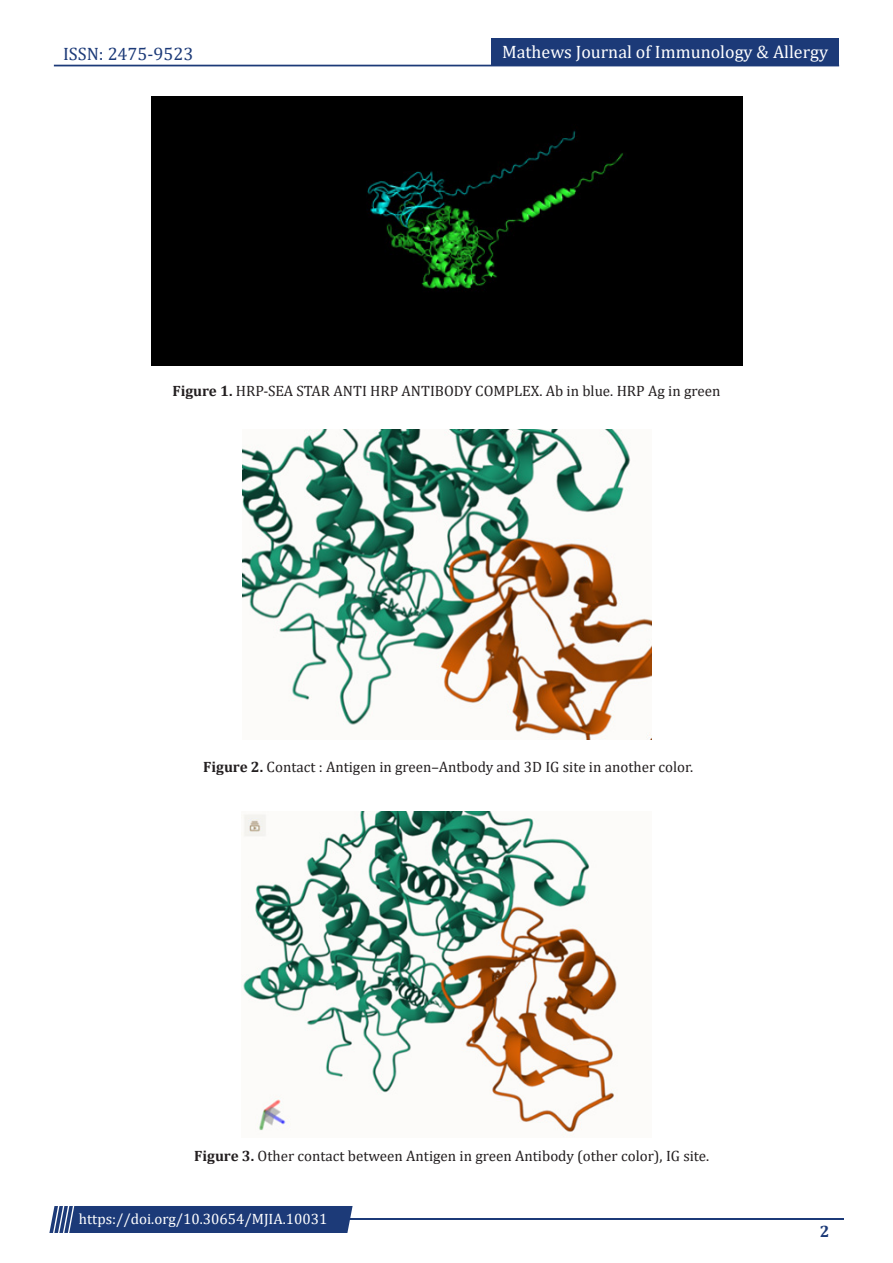
<style>
.page{position:relative;width:893px;height:1263px;background:#fff}
.page>*{position:absolute;margin:0;border:0;box-sizing:border-box;transform-origin:0 0}
.t1{font:18px "Cambria";color:#fff}
.t2{font:18px "Cambria";color:#1c3a78}
.t3{font:700 16.5px "Cambria";color:#1c3a78}
.t4{font:15px "Cambria";color:#231f20}
.t5{font:15px "Cambria";color:#fff}
.s1{font-weight:700}
</style>
<div class="page">
<div style="left:54px;top:65px;width:785px;height:1px;border:1px solid #1c3a78"></div>
<div style="left:491px;top:39px;width:348px;height:27px;background:#1c3a78"></div>
<hr style="left:310px;top:1219px;width:534px;height:1px;background:#1c3a78">
<div style="left:49px;top:1206px;width:304px;height:27px;background:#1c3a78"></div>
<div style="left:151px;top:97px;width:591px;height:268px;background:#000"></div>
<img style="left:242px;top:429px;width:409px;height:310px">
<img style="left:243px;top:811px;width:375px;height:324px">
<p class="t2" style="left:63px;top:43px;width:132px">ISSN: 2475-9523</p>
<p class="t1" style="left:502px;top:41px;width:327px">Mathews Journal of Immunology &amp; Allergy</p>
<p class="t4" style="left:173px;top:382px;width:549px"><span class="s1">Figure 1.</span> HRP-SEA STAR ANTI HRP ANTIBODY COMPLEX. Ab in blue. HRP Ag in green</p>
<p class="t4" style="left:203px;top:758px;width:491px"><span class="s1">Figure 2.</span> Contact : Antigen in green–Antbody and 3D IG site in another color.</p>
<p class="t4" style="left:194px;top:1147px;width:517px"><span class="s1">Figure 3.</span> Other contact between Antigen in green Antibody (other color), IG site.</p>
<p class="t5" style="left:79px;top:1210px;width:250px">https://doi.org/10.30654/MJIA.10031</p>
<p class="t3" style="left:820px;top:1220px;width:11px">2</p>
</div>
